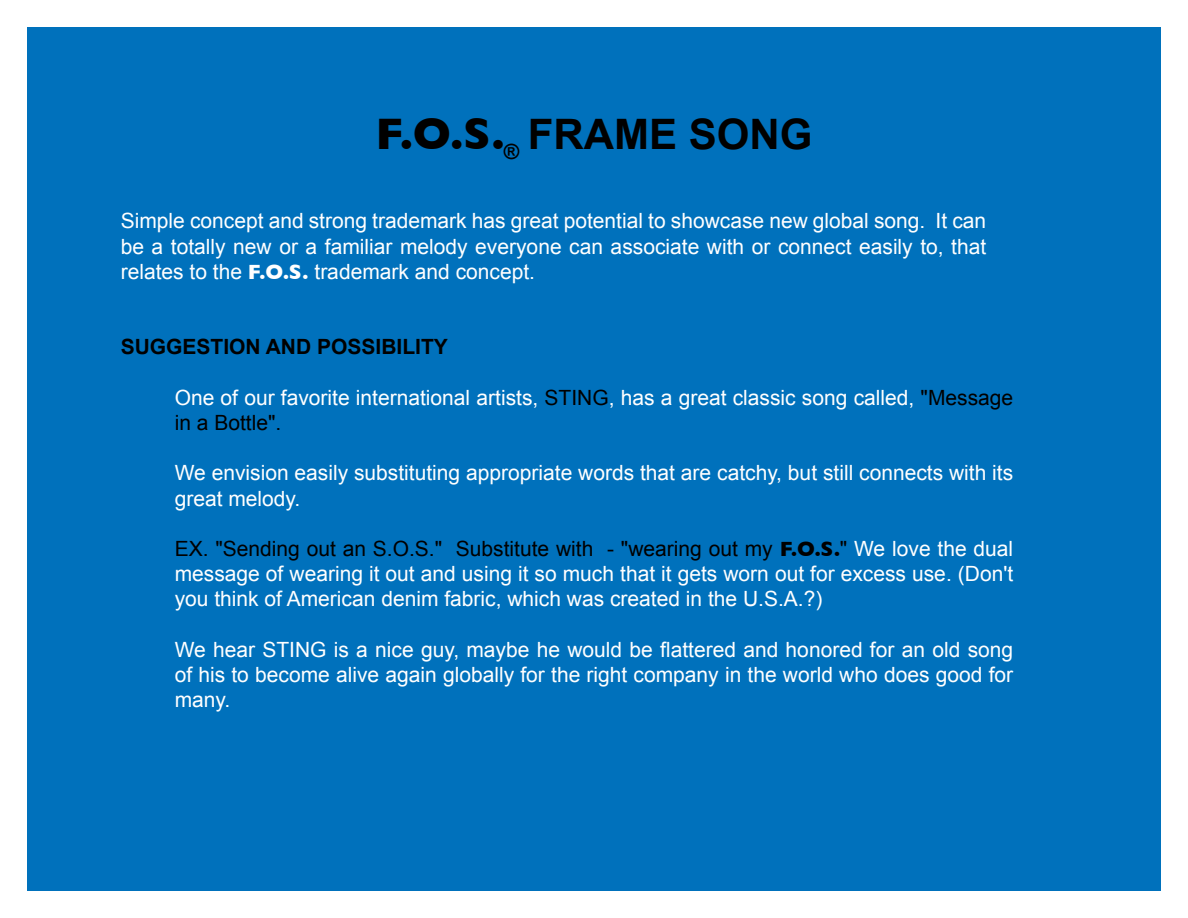
<style>
.page{position:relative;width:1188px;height:918px;background:#fff}
.page>*{position:absolute;margin:0;border:0;box-sizing:border-box;transform-origin:0 0}
.t1{font:700 42px "Arial";color:#000}
.t2{font:21px/25.2px "Arial";color:#fff;text-align:justify}
.t3{font:700 21px "Arial";color:#000}
.s1{font-family:"Gill Sans";font-size:45px}
.s2{font-family:"Gill Sans";font-weight:700}
.s3{color:#000}
.s4{font-family:"Gill Sans";font-weight:700;color:#000}
</style>
<div class="page">
<div style="left:27px;top:27px;width:1134px;height:864px;background:#0071bc"></div>
<h1 class="t1" style="left:375px;top:106px;width:439px"><span class="s1">F.O.S.</span> FRAME SONG</h1>
<p class="t3" style="left:504px;top:137px;width:17px">®</p>
<p class="t2" style="left:121px;top:209px;width:867px">Simple concept and strong trademark has great potential to showcase new global song. It can be a totally new or a familiar melody everyone can associate with or connect easily to, that relates to the <span class="s2">F.O.S.</span> trademark and concept.</p>
<p class="t3" style="left:121px;top:333px;width:329px">SUGGESTION AND POSSIBILITY</p>
<p class="t2" style="left:175px;top:385px;width:840px">One of our favorite international artists, <span class="s3">STING</span>, has a great classic song called, <span class="s3">"Message in a Bottle".</span></p>
<p class="t2" style="left:175px;top:461px;width:840px">We envision easily substituting appropriate words that are catchy, but still connects with its great melody.</p>
<p class="t2" style="left:175px;top:536px;width:840px"><span class="s3">EX. "Sending out an S.O.S." Substitute with - "wearing out my</span> <span class="s4">F.O.S.</span><span class="s3">"</span> We love the dual message of wearing it out and using it so much that it gets worn out for excess use. (Don't you think of American denim fabric, which was created in the U.S.A.?)</p>
<p class="t2" style="left:175px;top:637px;width:840px">We hear STING is a nice guy, maybe he would be flattered and honored for an old song of his to become alive again globally for the right company in the world who does good for many.</p>
</div>
